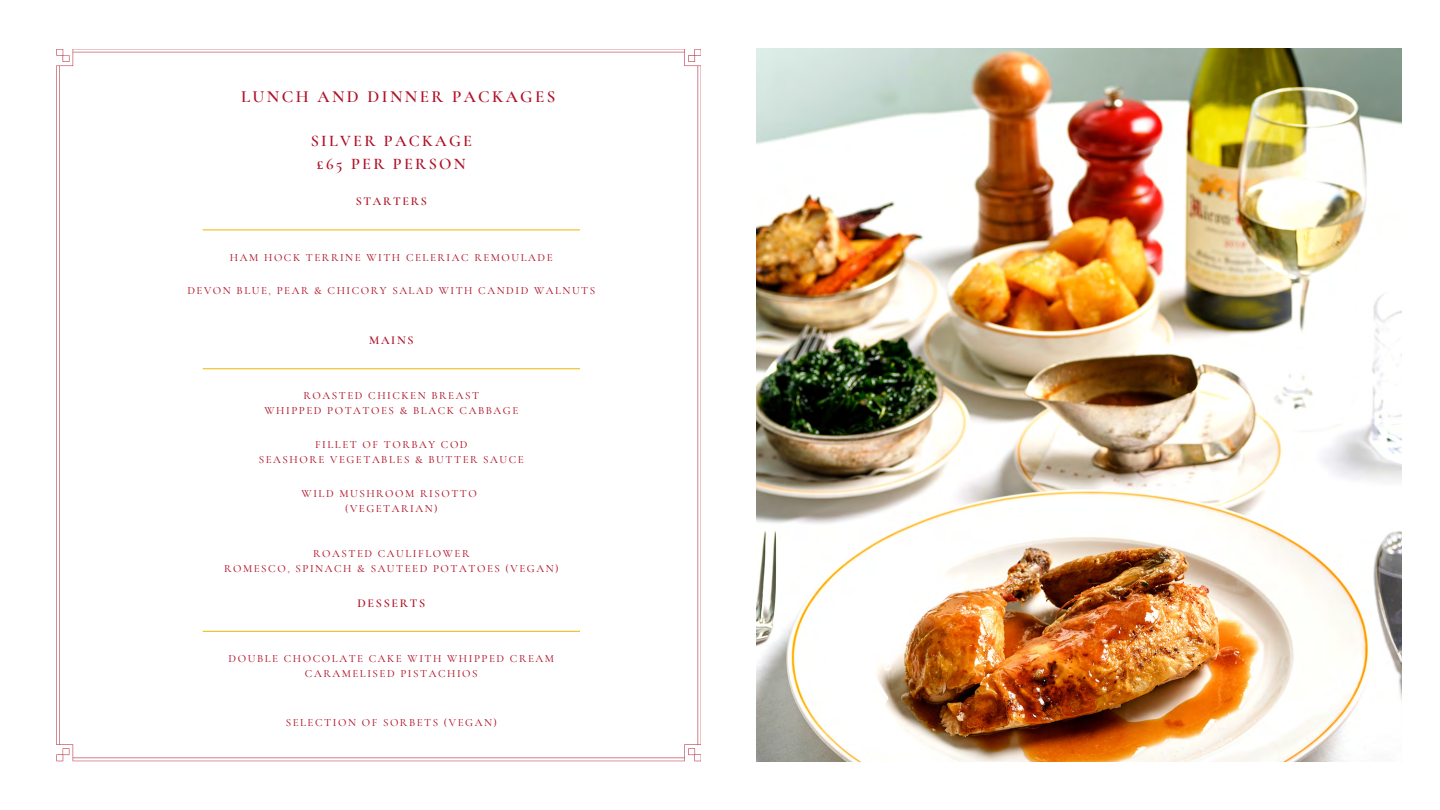
<style>
.page{position:relative;width:1440px;height:810px;background:#fff}
.page>*{position:absolute;margin:0;border:0;box-sizing:border-box;transform-origin:0 0}
.t1{font:600 17px "Cormorant Garamond";letter-spacing:.14em;color:#af1126}
.t2{font:600 16.2px/22.5px "Cormorant Garamond";letter-spacing:.14em;color:#af1126;text-align:center}
.t3{font:600 12px "Cormorant Garamond";letter-spacing:.14em;color:#af1126}
.t4{font:500 11px "Cormorant Garamond";letter-spacing:.14em;color:#af1126}
</style>
<div class="page">
<img style="left:757px;top:49px;width:645px;height:712px">
<svg style="left:56px;top:49px;width:645px;height:712px"></svg>
<p class="t1" style="left:241px;top:86px;width:316px">LUNCH AND DINNER PACKAGES</p>
<h1 class="t2" style="left:311px;top:130px;width:163px">SILVER PACKAGE £65 PER PERSON</h1>
<h1 class="t3" style="left:356px;top:194px;width:73px">STARTERS</h1>
<p class="t4" style="left:230px;top:250px;width:324px">HAM HOCK TERRINE WITH CELERIAC REMOULADE</p>
<p class="t4" style="left:187px;top:284px;width:409px">DEVON BLUE, PEAR &amp; CHICORY SALAD WITH CANDID WALNUTS</p>
<p class="t3" style="left:369px;top:333px;width:46px">MAINS</p>
<p class="t4" style="left:304px;top:389px;width:177px">ROASTED CHICKEN BREAST</p>
<p class="t4" style="left:264px;top:404px;width:255px">WHIPPED POTATOES &amp; BLACK CABBAGE</p>
<p class="t4" style="left:315px;top:438px;width:154px">FILLET OF TORBAY COD</p>
<p class="t4" style="left:259px;top:453px;width:267px">SEASHORE VEGETABLES &amp; BUTTER SAUCE</p>
<p class="t4" style="left:302px;top:487px;width:177px">WILD MUSHROOM RISOTTO</p>
<p class="t4" style="left:345px;top:502px;width:94px">(VEGETARIAN)</p>
<p class="t4" style="left:313px;top:547px;width:158px">ROASTED CAULIFLOWER</p>
<p class="t4" style="left:224px;top:562px;width:336px">ROMESCO, SPINACH &amp; SAUTEED POTATOES (VEGAN)</p>
<p class="t3" style="left:358px;top:596px;width:69px">DESSERTS</p>
<p class="t4" style="left:229px;top:652px;width:327px">DOUBLE CHOCOLATE CAKE WITH WHIPPED CREAM</p>
<p class="t4" style="left:305px;top:667px;width:174px">CARAMELISED PISTACHIOS</p>
<p class="t4" style="left:286px;top:715px;width:213px">SELECTION OF SORBETS (VEGAN)</p>
</div>
